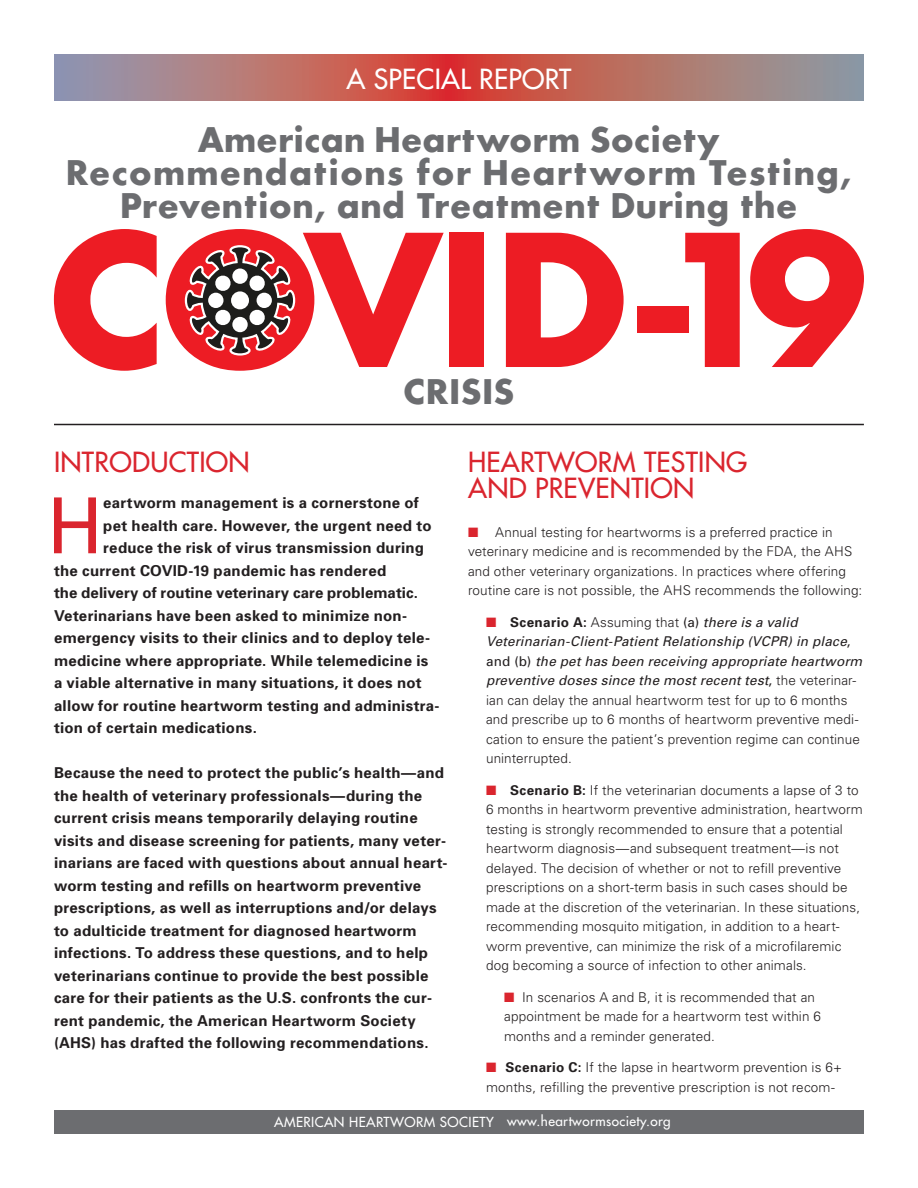
<style>
.page{position:relative;width:918px;height:1188px;background:#fff}
.page>*{position:absolute;margin:0;border:0;box-sizing:border-box;transform-origin:0 0}
.t1{font:77.4px "Univers";color:#da252e}
.t2{font:700 33px/33px "Futura";letter-spacing:.005em;color:#6c6d70;text-align:center}
.t3{font:500 27px/25.5px "Futura Std";letter-spacing:.01em;color:#da252e}
.t4{font:500 27px "Futura Std";letter-spacing:.01em;color:#fff}
.t5{font:700 15px/22.5px "Univers";letter-spacing:.015em;color:#231f20}
.t6{font:300 13.5px/19.5px "Univers";letter-spacing:.01em;color:#231f20}
.t7{font:13.5px "Futura";letter-spacing:.03em;color:#fff}
.s1{color:#da252e}
.s2{font-weight:700}
.s3{font-weight:400}
.s4{font-weight:400;font-style:italic}
</style>
<div class="page">
<div style="left:54px;top:1110px;width:810px;height:24px;background:#6c6d70"></div>
<svg style="left:54px;top:54px;width:810px;height:47px;background:#b5706e"></svg>
<svg style="left:54px;top:229px;width:103px;height:142px"></svg>
<div style="left:449px;top:233px;width:35px;height:134px;background:#ed1c24"></div>
<svg style="left:506px;top:233px;width:118px;height:134px"></svg>
<div style="left:638px;top:306px;width:51px;height:27px;background:#ed1c24"></div>
<svg style="left:685px;top:233px;width:55px;height:134px"></svg>
<svg style="left:750px;top:229px;width:114px;height:138px"></svg>
<svg style="left:166px;top:229px;width:278px;height:142px"></svg>
<hr style="left:54px;top:424px;width:810px;height:1px;background:#231f20">
<h3 class="t4" style="left:347px;top:62px;width:226px">A SPECIAL REPORT</h3>
<h2 class="t2" style="left:66px;top:123px;width:788px">American Heartworm Society<br>Recommendations for Heartworm Testing,<br>Prevention, and Treatment During the</h2>
<h2 class="t2" style="left:403px;top:374px;width:114px">CRISIS</h2>
<h3 class="t3" style="left:54px;top:450px;width:197px">INTRODUCTION</h3>
<h1 class="t1" style="left:47px;top:478px;width:57px">H</h1>
<p class="t5" style="left:103px;top:491px;width:317px">eartworm management is a cornerstone of</p>
<p class="t5" style="left:103px;top:514px;width:330px">pet health care. However, the urgent need to</p>
<p class="t5" style="left:103px;top:536px;width:322px">reduce the risk of virus transmission during</p>
<p class="t5" style="left:54px;top:559px;width:334px">the current COVID-19 pandemic has rendered</p>
<p class="t5" style="left:54px;top:581px;width:365px">the delivery of routine veterinary care problematic.</p>
<p class="t5" style="left:54px;top:604px;width:355px">Veterinarians have been asked to minimize non-</p>
<p class="t5" style="left:54px;top:626px;width:378px">emergency visits to their clinics and to deploy tele-</p>
<p class="t5" style="left:54px;top:649px;width:376px">medicine where appropriate. While telemedicine is</p>
<p class="t5" style="left:54px;top:671px;width:369px">a viable alternative in many situations, it does not</p>
<p class="t5" style="left:54px;top:694px;width:387px">allow for routine heartworm testing and administra-</p>
<p class="t5" style="left:54px;top:716px;width:204px">tion of certain medications.</p>
<p class="t5" style="left:54px;top:761px;width:395px">Because the need to protect the public’s health—and the health of veterinary professionals—during the current crisis means temporarily delaying routine visits and disease screening for patients, many veter&shy;inarians are faced with questions about annual heart&shy;worm testing and refills on heartworm preventive prescriptions, as well as interruptions and/or delays to adulticide treatment for diagnosed heartworm infections. To address these questions, and to help veterinarians continue to provide the best possible care for their patients as the U.S. confronts the cur&shy;rent pandemic, the American Heartworm Society (AHS) has drafted the following recommendations.</p>
<h3 class="t3" style="left:468px;top:450px;width:281px">HEARTWORM TESTING<br>AND PREVENTION</h3>
<p class="t6" style="left:468px;top:522px;width:396px"><span class="s1">■</span> Annual testing for heartworms is a preferred practice in veterinary medicine and is recommended by the FDA, the AHS and other veterinary organizations. In practices where offering routine care is not possible, the AHS recommends the following:</p>
<p class="t6" style="left:486px;top:612px;width:378px"><span class="s1">■</span> <span class="s2">Scenario A:</span> Assuming that <span class="s3">(a)</span> <span class="s4">there is a valid Veterinarian-Client-Patient Relationship (VCPR) in place</span><span class="s3">, and (b)</span> <span class="s4">the pet has been receiving appropriate heartworm preventive doses since the most recent test</span><span class="s3">,</span> the veterinar&shy;ian can delay the annual heartworm test for up to 6 months and prescribe up to 6 months of heartworm preventive medi&shy;cation to ensure the patient’s prevention regime can continue uninterrupted.</p>
<p class="t6" style="left:486px;top:780px;width:378px"><span class="s1">■</span> <span class="s2">Scenario B:</span> If the veterinarian documents a lapse of 3 to 6 months in heartworm preventive administration, heartworm testing is strongly recommended to ensure that a potential heartworm diagnosis—and subsequent treatment—is not delayed. The decision of whether or not to refill preventive prescriptions on a short-term basis in such cases should be made at the discretion of the veterinarian. In these situations, recommending mosquito mitigation, in addition to a heart&shy;worm preventive, can minimize the risk of a microfilaremic dog becoming a source of infection to other animals.</p>
<p class="t6" style="left:504px;top:987px;width:318px"><span class="s1">■</span> In scenarios A and B, it is recommended that an appointment be made for a heartworm test within 6 months and a reminder generated.</p>
<p class="t6" style="left:486px;top:1057px;width:357px"><span class="s1">■</span> <span class="s2">Scenario C:</span> If the lapse in heartworm prevention is 6+ months, refilling the preventive prescription is not recom-</p>
<p class="t7" style="left:274px;top:1113px;width:398px">AMERICAN HEARTWORM SOCIETY www.heartwormsociety.org</p>
</div>
